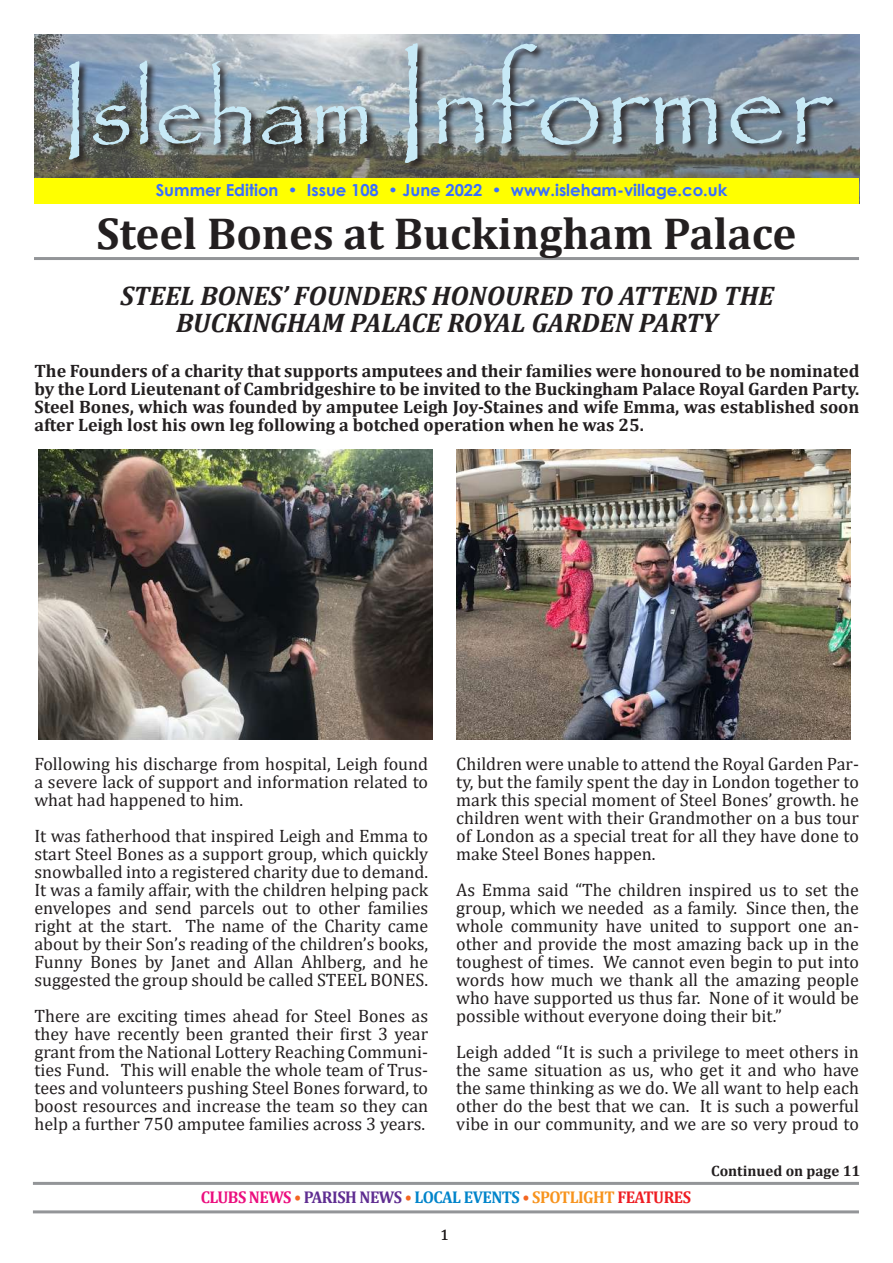
<style>
.page{position:relative;width:893px;height:1263px;background:#fff}
.page>*{position:absolute;margin:0;border:0;box-sizing:border-box;transform-origin:0 0}
.t1{font:123px "Papyrus";color:#c7e9f6}
.t2{font:700 45px "Cambria";color:#231f20}
.t3{font:italic 700 27px/27px "Cambria";color:#231f20;text-align:center}
.t4{font:18px/18px "Cambria";color:#231f20;text-align:justify}
.t5{font:700 18px/18px "Cambria";color:#231f20;text-align:justify}
.t6{font:700 17.1px "Cambria";letter-spacing:-.03em;color:#0084ca;scale:.95 1}
.t7{font:700 16.5px "Century Gothic";color:#386eff}
.t8{font:700 15px "Cambria";color:#231f20}
.t9{font:15px "Cambria";color:#231f20}
.s1{font-size:100.95px}
.s2{color:#eb0e7e}
.s3{color:#f36621}
.s4{color:#5f2d91}
.s5{color:#f7931d}
.s6{color:#ee1d23}
</style>
<div class="page">
<img style="left:35px;top:34px;width:825px;height:170px">
<hr style="left:33px;top:1182px;width:826px;height:3px;background:#939598">
<hr style="left:33px;top:1210px;width:826px;height:3px;background:#939598">
<div style="left:35px;top:178px;width:824px;height:26px;background:#ff0"></div>
<div style="left:69px;top:43px;width:773px;height:129px;background:#231f20;opacity:.85"></div>
<hr style="left:34px;top:257px;width:825px;height:3px;background:#939598">
<img style="left:39px;top:449px;width:394px;height:290px">
<img style="left:456px;top:449px;width:394px;height:290px">
<h1 class="t1" style="left:61px;top:30px;width:770px"><span class="s1">Isleham</span> Informer</h1>
<p class="t7" style="left:156px;top:177px;width:573px">Summer Edition • Issue 108 • June 2022 • www.isleham-village.co.uk</p>
<h2 class="t2" style="left:97px;top:201px;width:701px">Steel Bones at Buckingham Palace</h2>
<h3 class="t3" style="left:120px;top:281px;width:654px">STEEL BONES’ FOUNDERS HONOURED TO ATTEND THE<br>BUCKINGHAM PALACE ROYAL GARDEN PARTY</h3>
<p class="t5" style="left:34px;top:361px;width:826px">The Founders of a charity that supports amputees and their families were honoured to be nominated by the Lord Lieutenant of Cambridgeshire to be invited to the Buckingham Palace Royal Garden Party.<br>Steel Bones, which was founded by amputee Leigh Joy-Staines and wife Emma, was established soon after Leigh lost his own leg following a botched operation when he was 25.</p>
<p class="t4" style="left:34px;top:754px;width:395px">Following his discharge from hospital, Leigh found a severe lack of support and information related to what had happened to him.</p>
<p class="t4" style="left:34px;top:826px;width:395px">It was fatherhood that inspired Leigh and Emma to start Steel Bones as a support group, which quickly snowballed into a registered charity due to demand.<br>It was a family affair, with the children helping pack envelopes and send parcels out to other families right at the start. The name of the Charity came about by their Son’s reading of the children’s books, Funny Bones by Janet and Allan Ahlberg, and he suggested the group should be called STEEL BONES.</p>
<p class="t4" style="left:34px;top:1006px;width:395px">There are exciting times ahead for Steel Bones as they have recently been granted their first 3 year grant from the National Lottery Reaching Communi&shy;ties Fund. This will enable the whole team of Trus&shy;tees and volunteers pushing Steel Bones forward, to boost resources and increase the team so they can help a further 750 amputee families across 3 years.</p>
<p class="t4" style="left:456px;top:754px;width:404px">Children were unable to attend the Royal Garden Par&shy;ty, but the family spent the day in London together to mark this special moment of Steel Bones’ growth. he children went with their Grandmother on a bus tour of London as a special treat for all they have done to make Steel Bones happen.</p>
<p class="t4" style="left:456px;top:880px;width:404px">As Emma said “The children inspired us to set the group, which we needed as a family. Since then, the whole community have united to support one an&shy;other and provide the most amazing back up in the toughest of times. We cannot even begin to put into words how much we thank all the amazing people who have supported us thus far. None of it would be possible without everyone doing their bit.”</p>
<p class="t4" style="left:456px;top:1042px;width:404px">Leigh added “It is such a privilege to meet others in the same situation as us, who get it and who have the same thinking as we do. We all want to help each other do the best that we can. It is such a powerful vibe in our community, and we are so very proud to</p>
<p class="t8" style="left:711px;top:1160px;width:151px">Continued on page 11</p>
<p class="t6" style="left:201px;top:1185px;width:518px"><span class="s2">CLUBS NEWS</span> <span class="s3">•</span> <span class="s4">PARISH NEWS</span> <span class="s3">•</span> LOCAL EVENTS <span class="s3">•</span> <span class="s5">SPOTLIGHT</span> <span class="s6">FEATURES</span></p>
<p class="t9" style="left:441px;top:1226px;width:10px">1</p>
</div>
